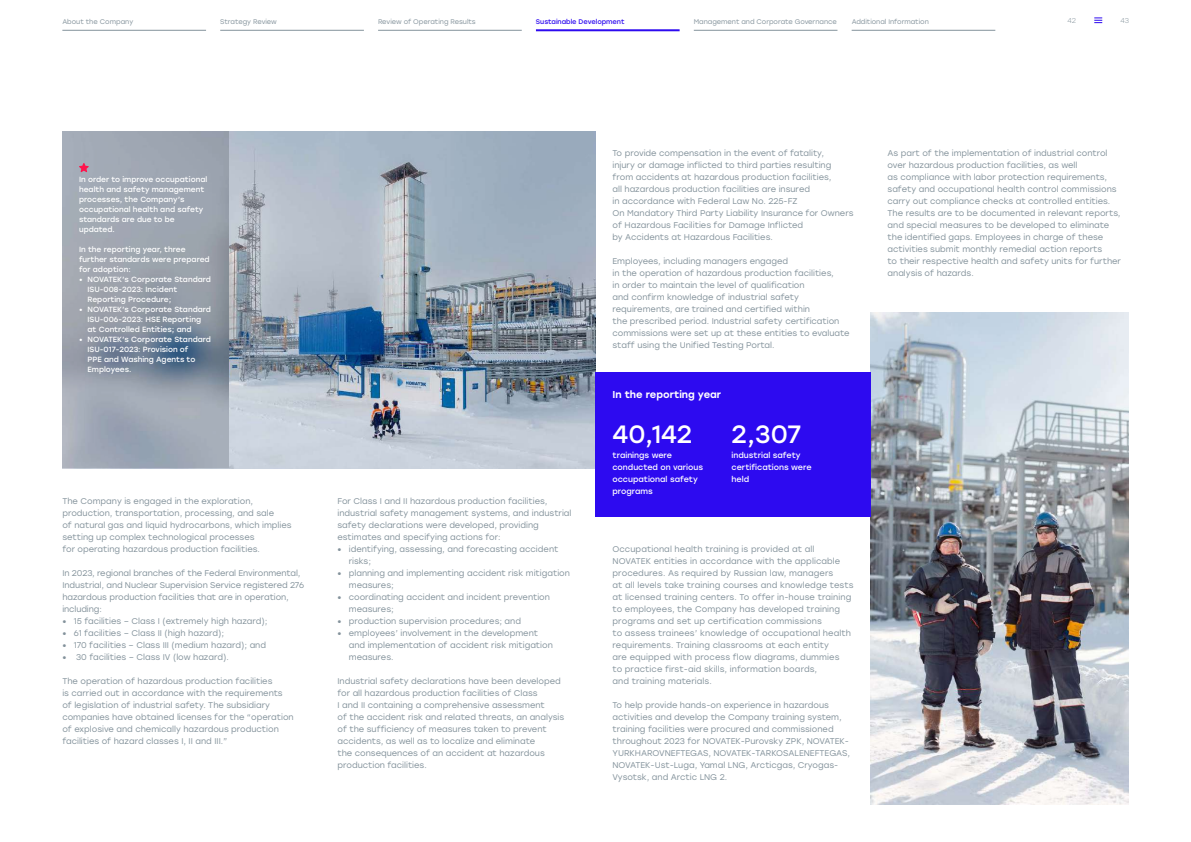
<style>
.page{position:relative;width:1191px;height:842px;background:#fff}
.page>*{position:absolute;margin:0;border:0;box-sizing:border-box;transform-origin:0 0}
.t1{font:25px "Stolzl";letter-spacing:-.01em;color:#fff}
.t2{font:500 10px "Stolzl";color:#fff}
.t3{font:8.3px/12px "Stolzl";color:#83929b}
.t4{font:8px/12px "Stolzl";color:#fff}
.t5{font:7.5px/10px "Stolzl";color:#fff}
.t6{font:300 7px "Stolzl";color:#83929b}
.t7{font:6.7px "Stolzl";letter-spacing:-.005em;color:#83929b}
.t8{font:6.7px "Stolzl";letter-spacing:-.005em;color:#2d0af0}
.s1{font-weight:700}
</style>
<div class="page">
<img style="left:229px;top:132px;width:366px;height:336px">
<img style="left:62px;top:132px;width:167px;height:336px">
<svg style="left:79px;top:163px;width:10px;height:9px"></svg>
<img style="left:870px;top:312px;width:258px;height:493px">
<div style="left:595px;top:372px;width:275px;height:144px;background:#2d0af0"></div>
<svg style="left:1094px;top:17px;width:8px;height:6px"></svg>
<hr style="left:694px;top:30px;width:143px;height:1px;background:#83929b">
<hr style="left:851px;top:30px;width:144px;height:1px;background:#83929b">
<hr style="left:62px;top:30px;width:144px;height:1px;background:#83929b">
<hr style="left:220px;top:30px;width:144px;height:1px;background:#83929b">
<hr style="left:536px;top:29px;width:143px;height:2px;background:#2d0af0">
<hr style="left:378px;top:30px;width:144px;height:1px;background:#83929b">
<p class="t7" style="left:62px;top:17px;width:72px">About the Company</p>
<p class="t7" style="left:220px;top:17px;width:58px">Strategy Review</p>
<p class="t7" style="left:378px;top:17px;width:99px">Review of Operating Results</p>
<p class="t8" style="left:536px;top:17px;width:90px">Sustainable Development</p>
<p class="t7" style="left:694px;top:17px;width:144px">Management and Corporate Governance</p>
<p class="t7" style="left:851px;top:17px;width:79px">Additional Information</p>
<p class="t6" style="left:1067px;top:16px;width:10px">42</p>
<p class="t6" style="left:1120px;top:16px;width:10px">43</p>
<p class="t5" style="left:79px;top:174px;width:130px">In order to improve occupational health and safety management processes, the Company’s occupational health and safety standards are due to be updated.</p>
<p class="t5" style="left:79px;top:244px;width:132px">In the reporting year, three further standards were prepared for adoption:</p>
<p class="t5" style="left:88px;top:274px;width:125px;text-indent:-9px">• NOVATEK’s Corporate Standard<br>ISU-008-2023: Incident<br>Reporting Procedure;</p>
<p class="t5" style="left:88px;top:304px;width:125px;text-indent:-9px">• NOVATEK’s Corporate Standard<br>ISU-006-2023: HSE Reporting at Controlled Entities; and</p>
<p class="t5" style="left:88px;top:334px;width:125px;text-indent:-9px">• NOVATEK’s Corporate Standard<br>ISU-017-2023: Provision of<br>PPE and Washing Agents to<br>Employees.</p>
<p class="t3" style="left:62px;top:495px;width:231px">The Company is engaged in the exploration, production, transportation, processing, and sale<br>of natural gas and liquid hydrocarbons, which implies setting up complex technological processes<br>for operating hazardous production facilities.</p>
<p class="t3" style="left:62px;top:567px;width:243px">In 2023, regional branches of the Federal Environmental, Industrial, and Nuclear Supervision Service registered 276 hazardous production facilities that are in operation, including:</p>
<p class="t3" style="left:62px;top:615px;width:207px"><span class="s1">•</span> 15 facilities – Class I (extremely high hazard);</p>
<p class="t3" style="left:62px;top:627px;width:163px"><span class="s1">•</span> 61 facilities – Class II (high hazard);</p>
<p class="t3" style="left:62px;top:639px;width:205px"><span class="s1">•</span> 170 facilities – Class III (medium hazard); and</p>
<p class="t3" style="left:62px;top:651px;width:168px"><span class="s1">•</span> 30 facilities – Class IV (low hazard).</p>
<p class="t3" style="left:62px;top:675px;width:233px">The operation of hazardous production facilities<br>is carried out in accordance with the requirements of legislation of industrial safety. The subsidiary companies have obtained licenses for the “operation of explosive and chemically hazardous production facilities of hazard classes I, II and III.”</p>
<p class="t3" style="left:337px;top:495px;width:236px">For Class I and II hazardous production facilities, industrial safety management systems, and industrial safety declarations were developed, providing estimates and specifying actions for:</p>
<p class="t3" style="left:349px;top:543px;width:211px;text-indent:-11px"><span class="s1">•</span> identifying, assessing, and forecasting accident risks;</p>
<p class="t3" style="left:349px;top:567px;width:223px;text-indent:-11px"><span class="s1">•</span> planning and implementing accident risk mitigation measures;</p>
<p class="t3" style="left:349px;top:591px;width:203px;text-indent:-11px"><span class="s1">•</span> coordinating accident and incident prevention measures;</p>
<p class="t3" style="left:337px;top:615px;width:185px"><span class="s1">•</span> production supervision procedures; and</p>
<p class="t3" style="left:349px;top:627px;width:206px;text-indent:-11px"><span class="s1">•</span> employees’ involvement in the development and implementation of accident risk mitigation measures.</p>
<p class="t3" style="left:337px;top:675px;width:228px">Industrial safety declarations have been developed for all hazardous production facilities of Class<br>I and II containing a comprehensive assessment<br>of the accident risk and related threats, an analysis of the sufficiency of measures taken to prevent accidents, as well as to localize and eliminate<br>the consequences of an accident at hazardous production facilities.</p>
<p class="t3" style="left:612px;top:147px;width:242px">To provide compensation in the event of fatality,<br>injury or damage inflicted to third parties resulting from accidents at hazardous production facilities,<br>all hazardous production facilities are insured<br>in accordance with Federal Law No. 225-FZ<br>On Mandatory Third Party Liability Insurance for Owners of Hazardous Facilities for Damage Inflicted<br>by Accidents at Hazardous Facilities.</p>
<p class="t3" style="left:612px;top:255px;width:239px">Employees, including managers engaged<br>in the operation of hazardous production facilities,<br>in order to maintain the level of qualification<br>and confirm knowledge of industrial safety requirements, are trained and certified within<br>the prescribed period. Industrial safety certification commissions were set up at these entities to evaluate staff using the Unified Testing Portal.</p>
<p class="t2" style="left:612px;top:388px;width:110px">In the reporting year</p>
<h1 class="t1" style="left:612px;top:416px;width:81px">40,142</h1>
<p class="t4" style="left:612px;top:448px;width:92px">trainings were conducted on various occupational safety programs</p>
<h1 class="t1" style="left:731px;top:416px;width:71px">2,307</h1>
<p class="t4" style="left:731px;top:448px;width:82px">industrial safety certifications were held</p>
<p class="t3" style="left:612px;top:543px;width:242px">Occupational health training is provided at all NOVATEK entities in accordance with the applicable procedures. As required by Russian law, managers<br>at all levels take training courses and knowledge tests at licensed training centers. To offer in-house training to employees, the Company has developed training programs and set up certification commissions<br>to assess trainees’ knowledge of occupational health requirements. Training classrooms at each entity<br>are equipped with process flow diagrams, dummies<br>to practice first-aid skills, information boards,<br>and training materials.</p>
<p class="t3" style="left:612px;top:699px;width:239px">To help provide hands-on experience in hazardous activities and develop the Company training system, training facilities were procured and commissioned throughout 2023 for NOVATEK-Purovsky ZPK, NOVATEK-YURKHAROVNEFTEGAS, NOVATEK-TARKOSALENEFTEGAS, NOVATEK-Ust-Luga, Yamal LNG, Arcticgas, Cryogas-Vysotsk, and Arctic LNG 2.</p>
<p class="t3" style="left:887px;top:147px;width:235px">As part of the implementation of industrial control over hazardous production facilities, as well<br>as compliance with labor protection requirements, safety and occupational health control commissions carry out compliance checks at controlled entities.<br>The results are to be documented in relevant reports, and special measures to be developed to eliminate the identified gaps. Employees in charge of these activities submit monthly remedial action reports<br>to their respective health and safety units for further analysis of hazards.</p>
</div>
